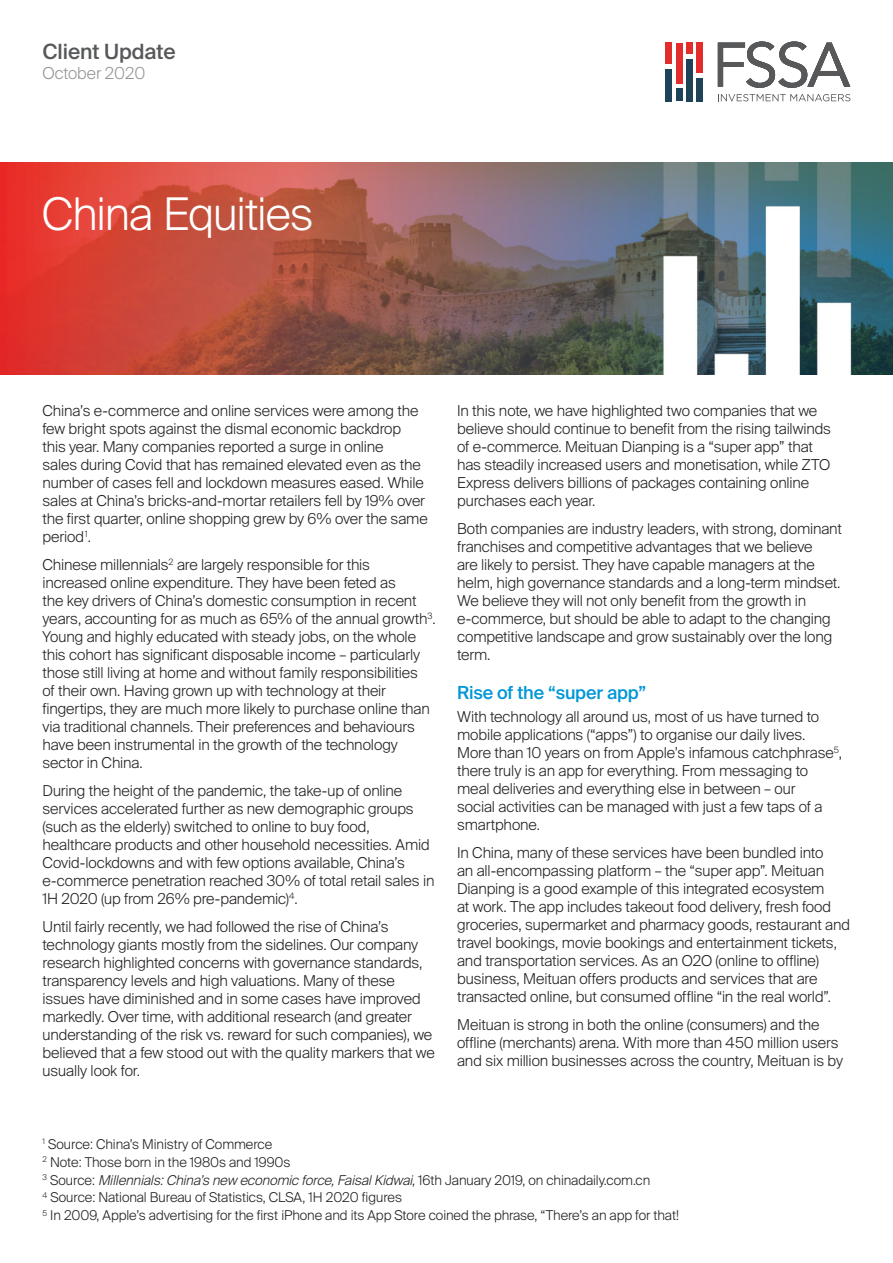
<style>
.page{position:relative;width:893px;height:1263px;background:#fff}
.page>*{position:absolute;margin:0;border:0;box-sizing:border-box;transform-origin:0 0}
.t1{font:300 45px "Suisse Intl";letter-spacing:-.02em;color:#fff}
.t2{font:500 21px "Suisse Intl";letter-spacing:-.005em;color:#57585a}
.t3{font:500 18px "Suisse Intl";letter-spacing:-.01em;color:#0096d7}
.t4{font:300 16.5px "Suisse Intl";letter-spacing:-.005em;color:#939598}
.t5{font:300 15px/18px "Suisse Intl";letter-spacing:-.005em;color:#231f20}
.t6{font:300 13.5px/18px "Suisse Intl";letter-spacing:-.005em;color:#231f20}
.s1{font-style:italic}
</style>
<div class="page">
<img style="left:0;top:163px;width:893px;height:211px">
<div style="left:665px;top:43px;width:7px;height:21px;background:#e32c2c"></div>
<div style="left:665px;top:69px;width:7px;height:32px;background:#1e4358"></div>
<div style="left:676px;top:88px;width:6px;height:13px;background:#1e4358"></div>
<div style="left:686px;top:43px;width:7px;height:11px;background:#e32c2c"></div>
<div style="left:686px;top:59px;width:7px;height:42px;background:#1e4358"></div>
<div style="left:696px;top:43px;width:7px;height:30px;background:#e32c2c"></div>
<div style="left:696px;top:78px;width:7px;height:23px;background:#1e4358"></div>
<div style="left:676px;top:43px;width:6px;height:40px;background:#e32c2c"></div>
<svg style="left:718px;top:42px;width:132px;height:46px"></svg>
<svg style="left:718px;top:94px;width:132px;height:7px"></svg>
<h2 class="t2" style="left:43px;top:39px;width:135px">Client Update</h2>
<p class="t4" style="left:43px;top:63px;width:104px">October 2020</p>
<h1 class="t1" style="left:42px;top:188px;width:273px">China Equities</h1>
<p class="t5" style="left:43px;top:401px;width:387px">China’s e-commerce and online services were among the few bright spots against the dismal economic backdrop this year. Many companies reported a surge in online<br>sales during Covid that has remained elevated even as the number of cases fell and lockdown measures eased. While sales at China’s bricks-and-mortar retailers fell by 19% over the first quarter, online shopping grew by 6% over the same period<sup>1</sup>.</p>
<p class="t5" style="left:43px;top:556px;width:395px">Chinese millennials<sup>2</sup> are largely responsible for this increased online expenditure. They have been feted as<br>the key drivers of China’s domestic consumption in recent years, accounting for as much as 65% of the annual growth<sup>3</sup>.<br>Young and highly educated with steady jobs, on the whole this cohort has significant disposable income – particularly those still living at home and without family responsibilities<br>of their own. Having grown up with technology at their fingertips, they are much more likely to purchase online than via traditional channels. Their preferences and behaviours have been instrumental in the growth of the technology sector in China.</p>
<p class="t5" style="left:43px;top:782px;width:393px">During the height of the pandemic, the take-up of online services accelerated further as new demographic groups (such as the elderly) switched to online to buy food, healthcare products and other household necessities. Amid Covid-lockdowns and with few options available, China’s e-commerce penetration reached 30% of total retail sales in 1H 2020 (up from 26% pre-pandemic)<sup>4</sup>.</p>
<p class="t5" style="left:43px;top:918px;width:394px">Until fairly recently, we had followed the rise of China’s technology giants mostly from the sidelines. Our company research highlighted concerns with governance standards, transparency levels and high valuations. Many of these issues have diminished and in some cases have improved markedly. Over time, with additional research (and greater understanding of the risk vs. reward for such companies), we believed that a few stood out with the quality markers that we usually look for.</p>
<p class="t5" style="left:457px;top:401px;width:375px">In this note, we have highlighted two companies that we believe should continue to benefit from the rising tailwinds of e-commerce. Meituan Dianping is a “super app” that has steadily increased users and monetisation, while ZTO Express delivers billions of packages containing online purchases each year.</p>
<p class="t5" style="left:457px;top:520px;width:386px">Both companies are industry leaders, with strong, dominant franchises and competitive advantages that we believe<br>are likely to persist. They have capable managers at the helm, high governance standards and a long-term mindset.<br>We believe they will not only benefit from the growth in e-commerce, but should be able to adapt to the changing competitive landscape and grow sustainably over the long term.</p>
<p class="t3" style="left:457px;top:683px;width:191px">Rise of the “super app”</p>
<p class="t5" style="left:457px;top:707px;width:387px">With technology all around us, most of us have turned to mobile applications (“apps”) to organise our daily lives.<br>More than 10 years on from Apple’s infamous catchphrase<sup>5</sup>, there truly is an app for everything. From messaging to meal deliveries and everything else in between – our<br>social activities can be managed with just a few taps of a smartphone.</p>
<p class="t5" style="left:457px;top:844px;width:394px">In China, many of these services have been bundled into<br>an all-encompassing platform – the “super app”. Meituan Dianping is a good example of this integrated ecosystem<br>at work. The app includes takeout food delivery, fresh food groceries, supermarket and pharmacy goods, restaurant and travel bookings, movie bookings and entertainment tickets, and transportation services. As an O2O (online to offline) business, Meituan offers products and services that are transacted online, but consumed offline “in the real world”.</p>
<p class="t5" style="left:457px;top:1016px;width:387px">Meituan is strong in both the online (consumers) and the offline (merchants) arena. With more than 450 million users and six million businesses across the country, Meituan is by</p>
<p class="t6" style="left:43px;top:1135px;width:638px"><sup>1</sup> Source: China’s Ministry of Commerce<br><sup>2</sup> Note: Those born in the 1980s and 1990s<br><sup>3</sup> S o u rc e : <span class="s1">Millennials:China’snew economicforce,FaisalKidwai</span>, 1 6 t h J a n u a ry 2 0 1 9 , o n c h i n a d a i l y. c o m . c n<br><sup>4</sup> Source: National Bureau of Statistics, CLSA, 1H 2020 figures<br><sup>5</sup> In 2009, Apple’s advertising for the first iPhone and its App Store coined the phrase, “There’s an app for that!</p>
</div>
